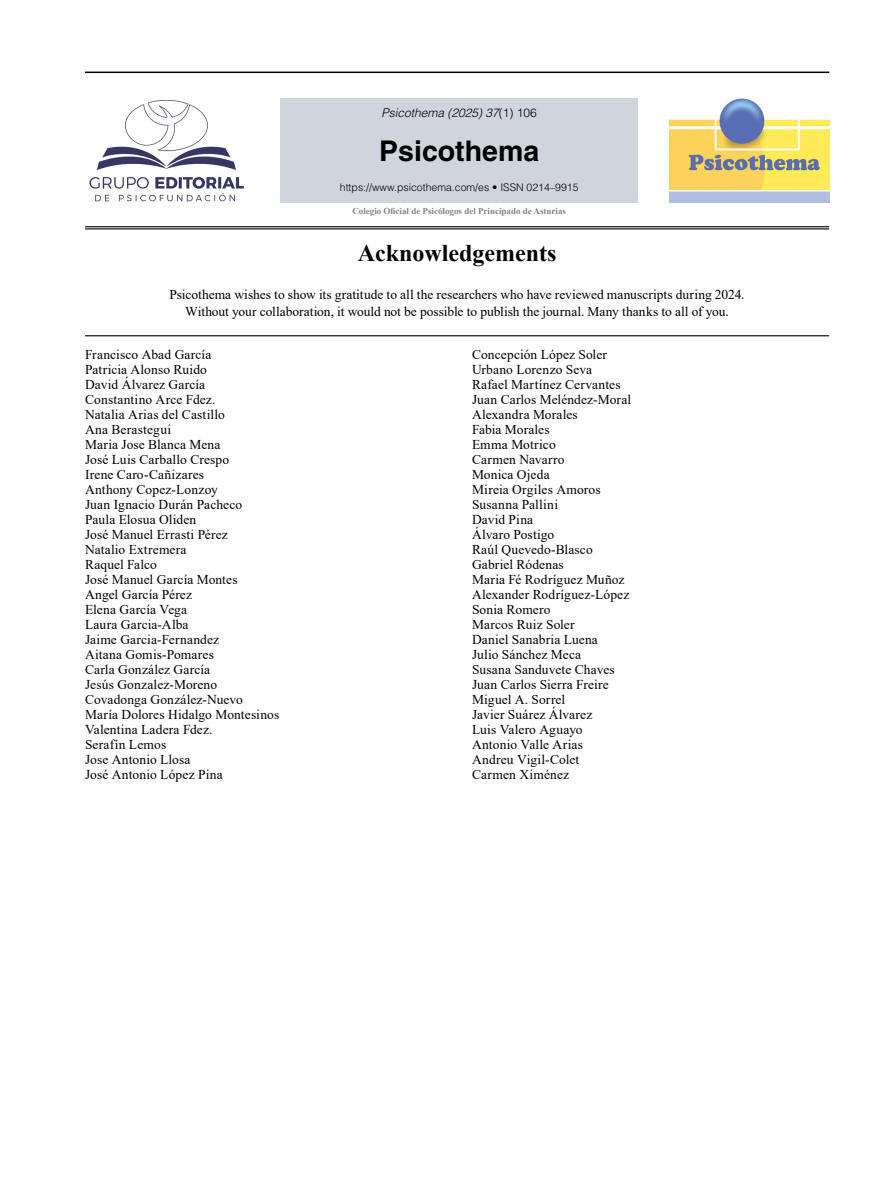
<style>
.page{position:relative;width:893px;height:1191px;background:#fff}
.page>*{position:absolute;margin:0;border:0;box-sizing:border-box;transform-origin:0 0}
.t1{font:700 28.5px "Helvetica LT Std";color:#000}
.t2{font:700 24px "Times New Roman";color:#000}
.t3{font:13.5px/15px "Times New Roman";letter-spacing:.005em;color:#000}
.t4{font:italic 300 12px "Helvetica LT Std";color:#000}
.t5{font:300 10.5px "Helvetica LT Std";color:#000}
.t6{font:700 9px "Times New Roman";color:#808285}
.s1{font-style:normal}
</style>
<div class="page">
<hr style="left:85px;top:335px;width:744px;height:1px;background:#000">
<hr style="left:85px;top:226px;width:744px;height:1px;background:#000">
<hr style="left:85px;top:72px;width:744px;height:1px;background:#000">
<hr style="left:85px;top:228px;width:744px;height:1px;background:#000">
<div style="left:281px;top:98px;width:357px;height:105px;background:#d0d4dd"></div>
<img style="left:89px;top:100px;width:155px;height:102px">
<img style="left:669px;top:98px;width:160px;height:105px">
<p class="t4" style="left:382px;top:105px;width:157px">Psicothema (2025) 37<span class="s1">(1) 106</span></p>
<h1 class="t1" style="left:379px;top:133px;width:161px">Psicothema</h1>
<p class="t5" style="left:340px;top:181px;width:240px">https://www.psicothema.com/es • ISSN 0214–9915</p>
<p class="t6" style="left:352px;top:205px;width:215px">Colegio Oficial de Psicólogos del Principado de Asturias</p>
<h2 class="t2" style="left:358px;top:236px;width:200px">Acknowledgements</h2>
<p class="t3" style="left:170px;top:286px;width:577px;line-height:16.5px;text-align:center">Psicothema wishes to show its gratitude to all the researchers who have reviewed manuscripts during 2024.<br>Without your collaboration, it would not be possible to publish the journal. Many thanks to all of you.</p>
<p class="t3" style="left:85px;top:346px;width:196px">Francisco Abad García<br>Patricia Alonso Ruido<br>David Álvarez García<br>Constantino Arce Fdez.<br>Natalia Arias del Castillo<br>Ana Berastegui<br>Maria Jose Blanca Mena<br>José Luis Carballo Crespo<br>Irene Caro-Cañizares<br>Anthony Copez-Lonzoy<br>Juan Ignacio Durán Pacheco<br>Paula Elosua Oliden<br>José Manuel Errasti Pérez<br>Natalio Extremera<br>Raquel Falco<br>José Manuel García Montes<br>Angel García Pérez<br>Elena García Vega<br>Laura Garcia-Alba<br>Jaime Garcia-Fernandez<br>Aitana Gomis-Pomares<br>Carla González García<br>Jesús Gonzalez-Moreno<br>Covadonga González-Nuevo<br>María Dolores Hidalgo Montesinos<br>Valentina Ladera Fdez.<br>Serafín Lemos<br>Jose Antonio Llosa<br>José Antonio López Pina</p>
<p class="t3" style="left:472px;top:346px;width:161px">Concepción López Soler<br>Urbano Lorenzo Seva<br>Rafael Martínez Cervantes<br>Juan Carlos Meléndez-Moral<br>Alexandra Morales<br>Fabia Morales<br>Emma Motrico<br>Carmen Navarro<br>Monica Ojeda<br>Mireia Orgiles Amoros<br>Susanna Pallini<br>David Pina<br>Álvaro Postigo<br>Raúl Quevedo-Blasco<br>Gabriel Ródenas<br>Maria Fé Rodríguez Muñoz<br>Alexander Rodríguez-López<br>Sonia Romero<br>Marcos Ruiz Soler<br>Daniel Sanabria Luena<br>Julio Sánchez Meca<br>Susana Sanduvete Chaves<br>Juan Carlos Sierra Freire<br>Miguel A. Sorrel<br>Javier Suárez Álvarez<br>Luis Valero Aguayo<br>Antonio Valle Arias<br>Andreu Vigil-Colet<br>Carmen Ximénez</p>
</div>
